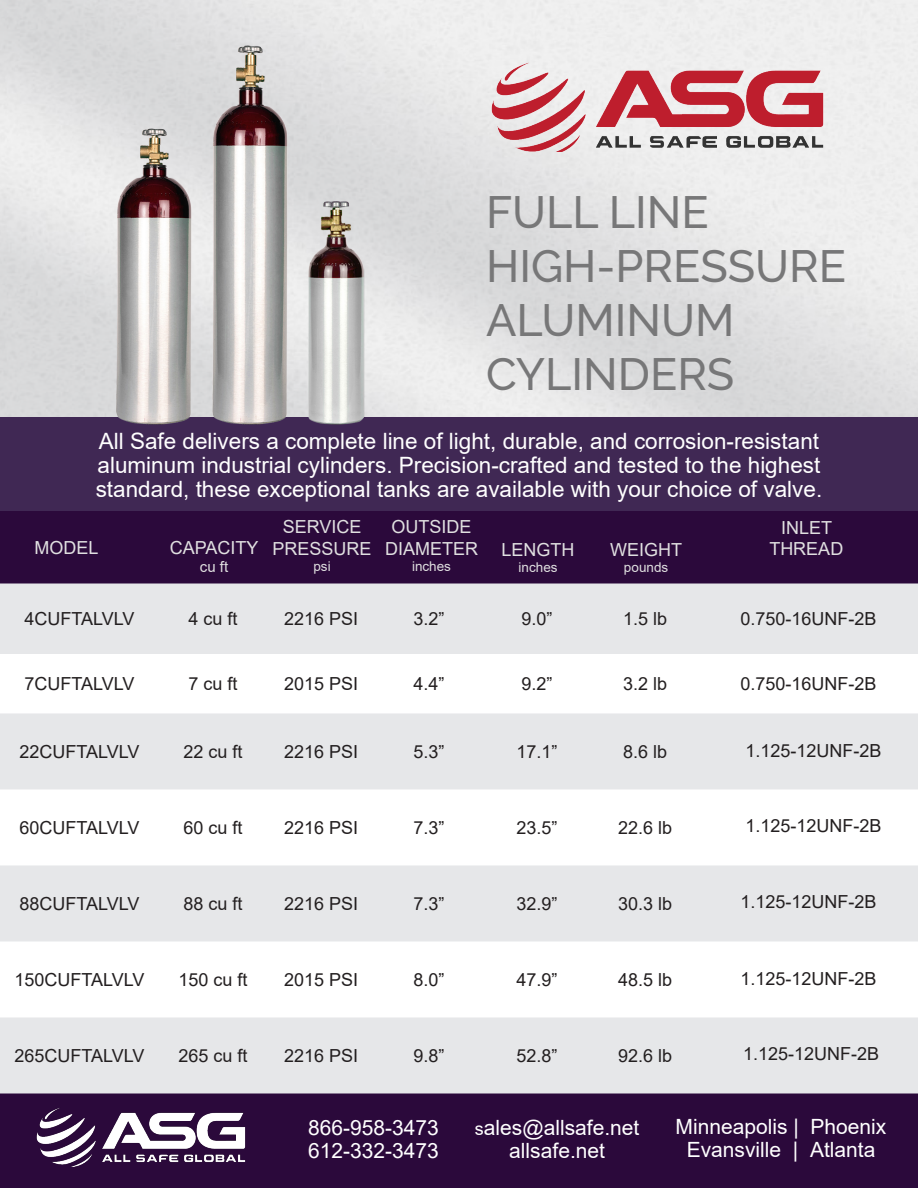
<style>
.page{position:relative;width:918px;height:1188px;background:#fff}
.page>*{position:absolute;margin:0;border:0;box-sizing:border-box;transform-origin:0 0}
.t1{font:500 45px "Raleway";color:#777778}
.t2{font:22.5px/24px "Arial";color:#fff}
.t3{font:21px/22.8px "Arial";color:#fff;text-align:center}
.t4{font:18px "Arial";color:#231f20}
.t5{font:18px "Arial";color:#e0dfe0}
.t6{font:15px "Arial";color:#e0dfe0}
.t7{font:13.5px "Arial";color:#e0dfe0}
.s1{font-size:18px}
</style>
<div class="page">
<div style="left:0;top:1094px;width:918px;height:94px;background:#2b093b"></div>
<div style="left:0;top:417px;width:918px;height:137px;background:#402854"></div>
<div style="left:0;top:512px;width:918px;height:84px;background:#2b093b"></div>
<svg style="left:0;top:584px;width:918px;height:510px;fill:#e6e7e9"></svg>
<img style="left:75px;top:20px;width:330px;height:405px">
<img style="left:36px;top:1108px;width:210px;height:59px">
<img style="left:486px;top:58px;width:342px;height:94px">
<p class="t1" style="left:486px;top:186px;width:224px">FULL LINE</p>
<p class="t1" style="left:486px;top:240px;width:361px">HIGH-PRESSURE</p>
<p class="t1" style="left:486px;top:294px;width:250px">ALUMINUM</p>
<p class="t1" style="left:486px;top:348px;width:250px">CYLINDERS</p>
<p class="t2" style="left:96px;top:429px;width:728px">All Safe delivers a complete line of light, durable, and corrosion-resistant aluminum industrial cylinders. Precision-crafted and tested to the highest standard, these exceptional tanks are available with your choice of valve.</p>
<p class="t5" style="left:34px;top:535px;width:66px">MODEL</p>
<p class="t5" style="left:392px;top:515px;width:82px">OUTSIDE</p>
<p class="t5" style="left:385px;top:536px;width:95px">DIAMETER</p>
<p class="t7" style="left:412px;top:557px;width:41px">inches</p>
<p class="t5" style="left:283px;top:515px;width:80px">SERVICE</p>
<p class="t5" style="left:273px;top:536px;width:101px">PRESSURE</p>
<p class="t7" style="left:313px;top:557px;width:19px">psi</p>
<p class="t5" style="left:781px;top:515px;width:53px">INLET</p>
<p class="t5" style="left:170px;top:535px;width:90px">CAPACITY</p>
<p class="t5" style="left:769px;top:537px;width:75px">THREAD</p>
<p class="t6" style="left:200px;top:556px;width:30px">cu ft</p>
<p class="t5" style="left:502px;top:537px;width:75px">LENGTH</p>
<p class="t7" style="left:519px;top:558px;width:41px">inches</p>
<p class="t5" style="left:610px;top:537px;width:74px">WEIGHT</p>
<p class="t7" style="left:624px;top:558px;width:46px">pounds</p>
<p class="t4" style="left:24px;top:607px;width:112px">4CUFTALVLV</p>
<p class="t4" style="left:189px;top:607px;width:51px">4 cu ft</p>
<p class="t4" style="left:284px;top:607px;width:76px">2216 PSI</p>
<p class="t4" style="left:414px;top:607px;width:33px">3.2”</p>
<p class="t4" style="left:522px;top:607px;width:33px">9.0”</p>
<p class="t4" style="left:623px;top:607px;width:46px">1.5 lb</p>
<p class="t4" style="left:741px;top:607px;width:138px">0.750-16UNF-2B</p>
<p class="t4" style="left:24px;top:672px;width:112px">7CUFTALVLV</p>
<p class="t4" style="left:189px;top:672px;width:51px">7 cu ft</p>
<p class="t4" style="left:284px;top:672px;width:76px">2015 PSI</p>
<p class="t4" style="left:414px;top:672px;width:33px">4.4”</p>
<p class="t4" style="left:522px;top:672px;width:33px">9.2”</p>
<p class="t4" style="left:623px;top:672px;width:46px">3.2 lb</p>
<p class="t4" style="left:741px;top:672px;width:138px">0.750-16UNF-2B</p>
<p class="t4" style="left:19px;top:739px;width:122px">22CUFTALVLV</p>
<p class="t4" style="left:183px;top:739px;width:61px">22 cu ft</p>
<p class="t4" style="left:284px;top:739px;width:76px">2216 PSI</p>
<p class="t4" style="left:414px;top:739px;width:33px">5.3”</p>
<p class="t4" style="left:517px;top:739px;width:43px">17.1”</p>
<p class="t4" style="left:623px;top:739px;width:46px">8.6 lb</p>
<p class="t4" style="left:746px;top:738px;width:138px">1.125-12UNF-2B</p>
<p class="t4" style="left:19px;top:815px;width:122px">60CUFTALVLV</p>
<p class="t4" style="left:183px;top:815px;width:61px">60 cu ft</p>
<p class="t4" style="left:284px;top:815px;width:76px">2216 PSI</p>
<p class="t4" style="left:414px;top:815px;width:33px">7.3”</p>
<p class="t4" style="left:517px;top:815px;width:43px">23.5”</p>
<p class="t4" style="left:618px;top:815px;width:56px">22.6 lb</p>
<p class="t4" style="left:746px;top:813px;width:138px">1.125-12UNF-2B</p>
<p class="t4" style="left:19px;top:891px;width:122px">88CUFTALVLV</p>
<p class="t4" style="left:184px;top:891px;width:61px">88 cu ft</p>
<p class="t4" style="left:284px;top:891px;width:76px">2216 PSI</p>
<p class="t4" style="left:414px;top:891px;width:33px">7.3”</p>
<p class="t4" style="left:517px;top:891px;width:43px">32.9”</p>
<p class="t4" style="left:618px;top:891px;width:56px">30.3 lb</p>
<p class="t4" style="left:741px;top:889px;width:138px">1.125-12UNF-2B</p>
<p class="t4" style="left:14px;top:967px;width:132px">150CUFTALVLV</p>
<p class="t4" style="left:179px;top:967px;width:71px">150 cu ft</p>
<p class="t4" style="left:284px;top:967px;width:76px">2015 PSI</p>
<p class="t4" style="left:414px;top:967px;width:33px">8.0”</p>
<p class="t4" style="left:517px;top:967px;width:43px">47.9”</p>
<p class="t4" style="left:618px;top:967px;width:56px">48.5 lb</p>
<p class="t4" style="left:741px;top:966px;width:138px">1.125-12UNF-2B</p>
<p class="t4" style="left:14px;top:1043px;width:132px">265CUFTALVLV</p>
<p class="t4" style="left:179px;top:1043px;width:71px">265 cu ft</p>
<p class="t4" style="left:284px;top:1043px;width:76px">2216 PSI</p>
<p class="t4" style="left:414px;top:1043px;width:33px">9.8”</p>
<p class="t4" style="left:517px;top:1043px;width:43px">52.8”</p>
<p class="t4" style="left:618px;top:1043px;width:56px">92.6 lb</p>
<p class="t4" style="left:743px;top:1041px;width:138px">1.125-12UNF-2B</p>
<p class="t3" style="left:308px;top:1117px;width:132px;text-align:left">866-958-3473<br>612-332-3473</p>
<p class="t3" style="left:475px;top:1117px;width:166px"><span class="s1">s</span>ales@allsafe.net allsafe.net</p>
<p class="t3" style="left:676px;top:1116px;width:212px">Minneapolis | Phoenix<br>Evansville | Atlanta</p>
</div>
